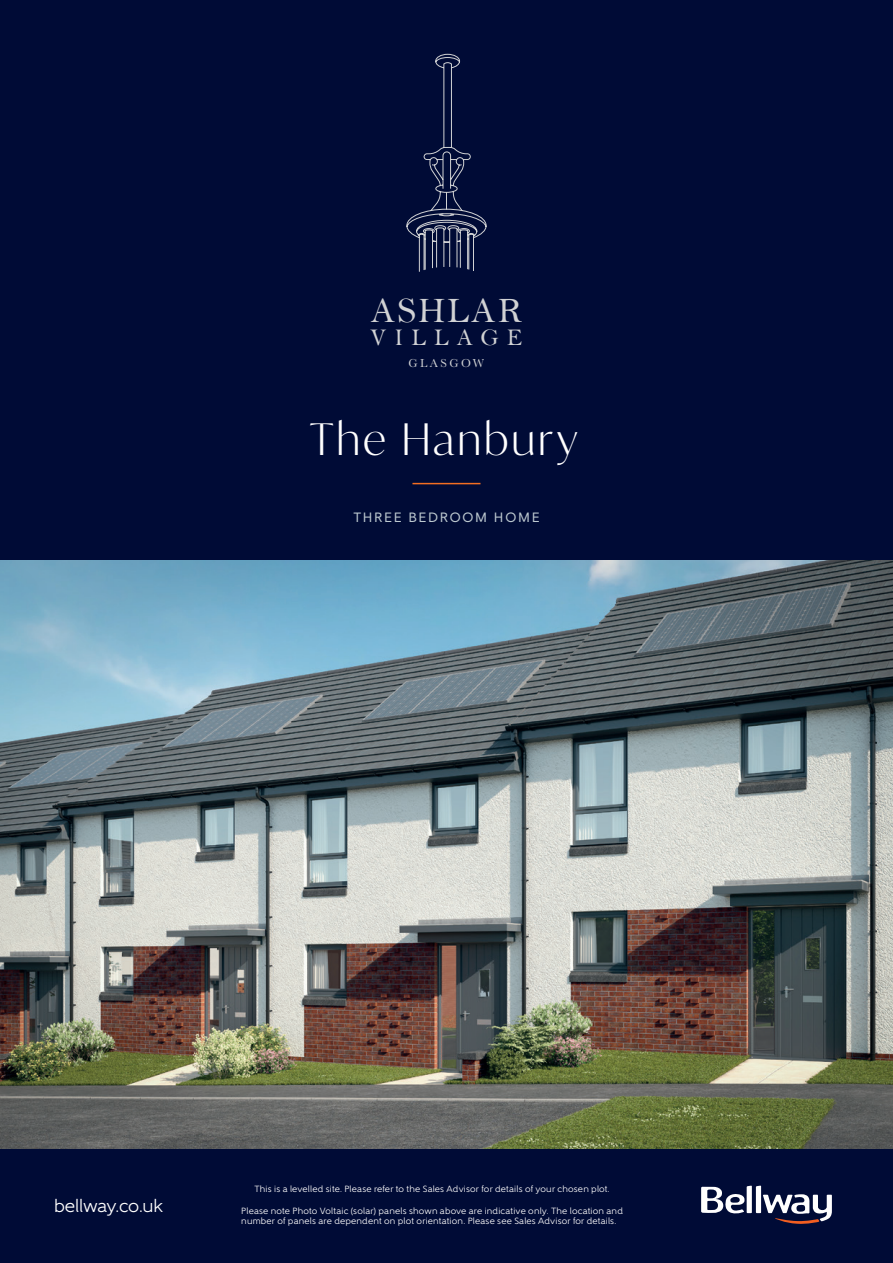
<style>
.page{position:relative;width:893px;height:1263px;background:#000b36}
.page>*{position:absolute;margin:0;border:0;box-sizing:border-box;transform-origin:0 0}
.t1{font:300 43.5px "Ivy Mode";letter-spacing:.065em;color:#fff}
.t2{font:36px "Bell";letter-spacing:.05em;color:#d1d2d4}
.t3{font:24px "Bell";letter-spacing:.33em;color:#d1d2d4}
.Ruchill_Body_White{font:18px "Gentleman 500";letter-spacing:-.01em;color:#fff}
.Ruchill_Sub-Headings{font:13.5px "Gentleman 600";letter-spacing:.125em;color:#bdc9d0}
.t4{font:12px "Baskerville";letter-spacing:.2em;color:#d1d2d4}
.t5{font:9px/10.8px "Gentleman 500";letter-spacing:.02em;color:#fff}
</style>
<div class="page">
<img style="left:0;top:560px;width:893px;height:588px">
<svg style="left:406px;top:54px;width:81px;height:218px"></svg>
<hr style="left:412px;top:483px;width:68px;height:1px;background:#f36e21">
<svg style="left:701px;top:1185px;width:131px;height:39px"></svg>
<p class="t2" style="left:371px;top:289px;width:153px">ASHLAR</p>
<p class="t3" style="left:370px;top:323px;width:154px">VILLAGE</p>
<p class="t4" style="left:409px;top:355px;width:77px">GLASGOW</p>
<p class="t1" style="left:310px;top:410px;width:269px">The Hanbury</p>
<p class="Ruchill_Sub-Headings" style="left:353px;top:510px;width:188px">THREE BEDROOM HOME</p>
<p class="Ruchill_Body_White" style="left:54px;top:1194px;width:111px">bellway.co.uk</p>
<p class="t5" style="left:254px;top:1183px;width:357px">This is a levelled site. Please refer to the Sales Advisor for details of your chosen plot.</p>
<p class="t5" style="left:241px;top:1205px;width:383px">Please note Photo Voltaic (solar) panels shown above are indicative only. The location and number of panels are dependent on plot orientation. Please see Sales Advisor for details.</p>
</div>
